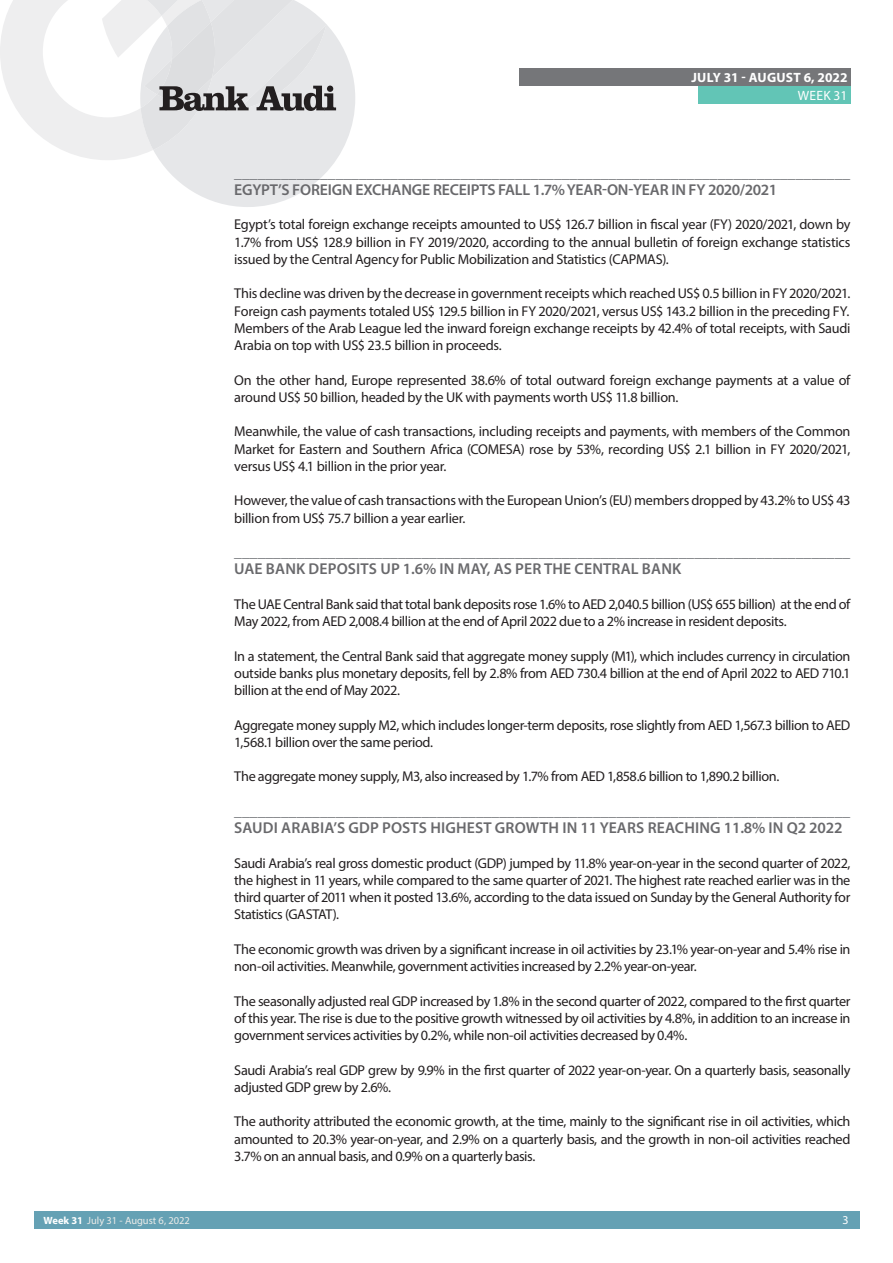
<style>
.page{position:relative;width:893px;height:1263px;background:#fff}
.page>*{position:absolute;margin:0;border:0;box-sizing:border-box;transform-origin:0 0}
.t1{font:600 15.75px "Myriad Pro";letter-spacing:.005em;color:#69696c}
.t2{font:15.6px "Myriad Pro";color:#707276}
.t3{font:14.25px/17.2px "Myriad Pro";letter-spacing:-.025em;color:#231f20;text-align:justify}
.t4{font:700 13.5px "Myriad Pro";letter-spacing:.01em;color:#fff}
.t5{font:13.5px "Myriad Pro";letter-spacing:.02em;color:#fff}
.t6{font:12px "Myriad Pro";color:#fff}
.t7{font:10.5px "Myriad Pro";color:#ecece9}
.s1{font-weight:700;color:#fff}
</style>
<div class="page">
<div style="left:34px;top:1212px;width:826px;height:17px;background:#65a1b4"></div>
<div style="left:519px;top:68px;width:331px;height:17px;background:#757679"></div>
<div style="left:698px;top:86px;width:152px;height:17px;background:#62c5b6"></div>
<svg style="left:0;top:0;width:355px;height:207px"></svg>
<p class="t7" style="left:44px;top:1214px;width:148px"><span class="s1">Week 31</span> July 31 - August 6, 2022</p>
<p class="t4" style="left:691px;top:68px;width:158px">JULY 31 - AUGUST 6, 2022</p>
<p class="t5" style="left:798px;top:87px;width:51px">WEEK 31</p>
<p class="t2" style="left:234px;top:163px;width:617px">_______________________________________________________________________________</p>
<p class="t1" style="left:234px;top:180px;width:544px">EGYPT’S FOREIGN EXCHANGE RECEIPTS FALL 1.7% YEAR-ON-YEAR IN FY 2020/2021</p>
<p class="t3" style="left:234px;top:216px;width:618px">Egypt’s total foreign exchange receipts amounted to US$ 126.7 billion in fiscal year (FY) 2020/2021, down by 1.7% from US$ 128.9 billion in FY 2019/2020, according to the annual bulletin of foreign exchange statistics issued by the Central Agency for Public Mobilization and Statistics (CAPMAS).</p>
<p class="t3" style="left:234px;top:285px;width:618px">This decline was driven by the decrease in government receipts which reached US$ 0.5 billion in FY 2020/2021.<br>Foreign cash payments totaled US$ 129.5 billion in FY 2020/2021, versus US$ 143.2 billion in the preceding FY.<br>Members of the Arab League led the inward foreign exchange receipts by 42.4% of total receipts, with Saudi Arabia on top with US$ 23.5 billion in proceeds.</p>
<p class="t3" style="left:234px;top:371px;width:618px">On the other hand, Europe represented 38.6% of total outward foreign exchange payments at a value of around US$ 50 billion, headed by the UK with payments worth US$ 11.8 billion.</p>
<p class="t3" style="left:234px;top:423px;width:618px">Meanwhile, the value of cash transactions, including receipts and payments, with members of the Common Market for Eastern and Southern Africa (COMESA) rose by 53%, recording US$ 2.1 billion in FY 2020/2021, versus US$ 4.1 billion in the prior year.</p>
<p class="t3" style="left:234px;top:492px;width:618px">However, the value of cash transactions with the European Union’s (EU) members dropped by 43.2% to US$ 43 billion from US$ 75.7 billion a year earlier.</p>
<p class="t2" style="left:234px;top:542px;width:617px">_______________________________________________________________________________</p>
<p class="t1" style="left:234px;top:559px;width:448px">UAE BANK DEPOSITS UP 1.6% IN MAY, AS PER THE CENTRAL BANK</p>
<p class="t3" style="left:234px;top:595px;width:617px">The UAE Central Bank said that total bank deposits rose 1.6% to AED 2,040.5 billion (US$ 655 billion) at the end of<br>May 2022, from AED 2,008.4 billion at the end of April 2022 due to a 2% increase in resident deposits.</p>
<p class="t3" style="left:234px;top:647px;width:618px">In a statement, the Central Bank said that aggregate money supply (M1), which includes currency in circulation outside banks plus monetary deposits, fell by 2.8% from AED 730.4 billion at the end of April 2022 to AED 710.1 billion at the end of May 2022.</p>
<p class="t3" style="left:234px;top:716px;width:618px">Aggregate money supply M2, which includes longer-term deposits, rose slightly from AED 1,567.3 billion to AED<br>1,568.1 billion over the same period.</p>
<p class="t3" style="left:234px;top:768px;width:546px">The aggregate money supply, M3, also increased by 1.7% from AED 1,858.6 billion to 1,890.2 billion.</p>
<p class="t2" style="left:234px;top:801px;width:617px">_______________________________________________________________________________</p>
<p class="t1" style="left:234px;top:818px;width:610px">SAUDI ARABIA’S GDP POSTS HIGHEST GROWTH IN 11 YEARS REACHING 11.8% IN Q2 2022</p>
<p class="t3" style="left:234px;top:854px;width:618px">Saudi Arabia’s real gross domestic product (GDP) jumped by 11.8% year-on-year in the second quarter of 2022, the highest in 11 years, while compared to the same quarter of 2021. The highest rate reached earlier was in the third quarter of 2011 when it posted 13.6%, according to the data issued on Sunday by the General Authority for Statistics (GASTAT).</p>
<p class="t3" style="left:234px;top:940px;width:618px">The economic growth was driven by a significant increase in oil activities by 23.1% year-on-year and 5.4% rise in non-oil activities. Meanwhile, government activities increased by 2.2% year-on-year.</p>
<p class="t3" style="left:234px;top:992px;width:618px">The seasonally adjusted real GDP increased by 1.8% in the second quarter of 2022, compared to the first quarter of this year. The rise is due to the positive growth witnessed by oil activities by 4.8%, in addition to an increase in government services activities by 0.2%, while non-oil activities decreased by 0.4%.</p>
<p class="t3" style="left:234px;top:1061px;width:618px">Saudi Arabia’s real GDP grew by 9.9% in the first quarter of 2022 year-on-year. On a quarterly basis, seasonally adjusted GDP grew by 2.6%.</p>
<p class="t3" style="left:234px;top:1113px;width:618px">The authority attributed the economic growth, at the time, mainly to the significant rise in oil activities, which amounted to 20.3% year-on-year, and 2.9% on a quarterly basis, and the growth in non-oil activities reached 3.7% on an annual basis, and 0.9% on a quarterly basis.</p>
<p class="t6" style="left:843px;top:1213px;width:8px">3</p>
</div>
